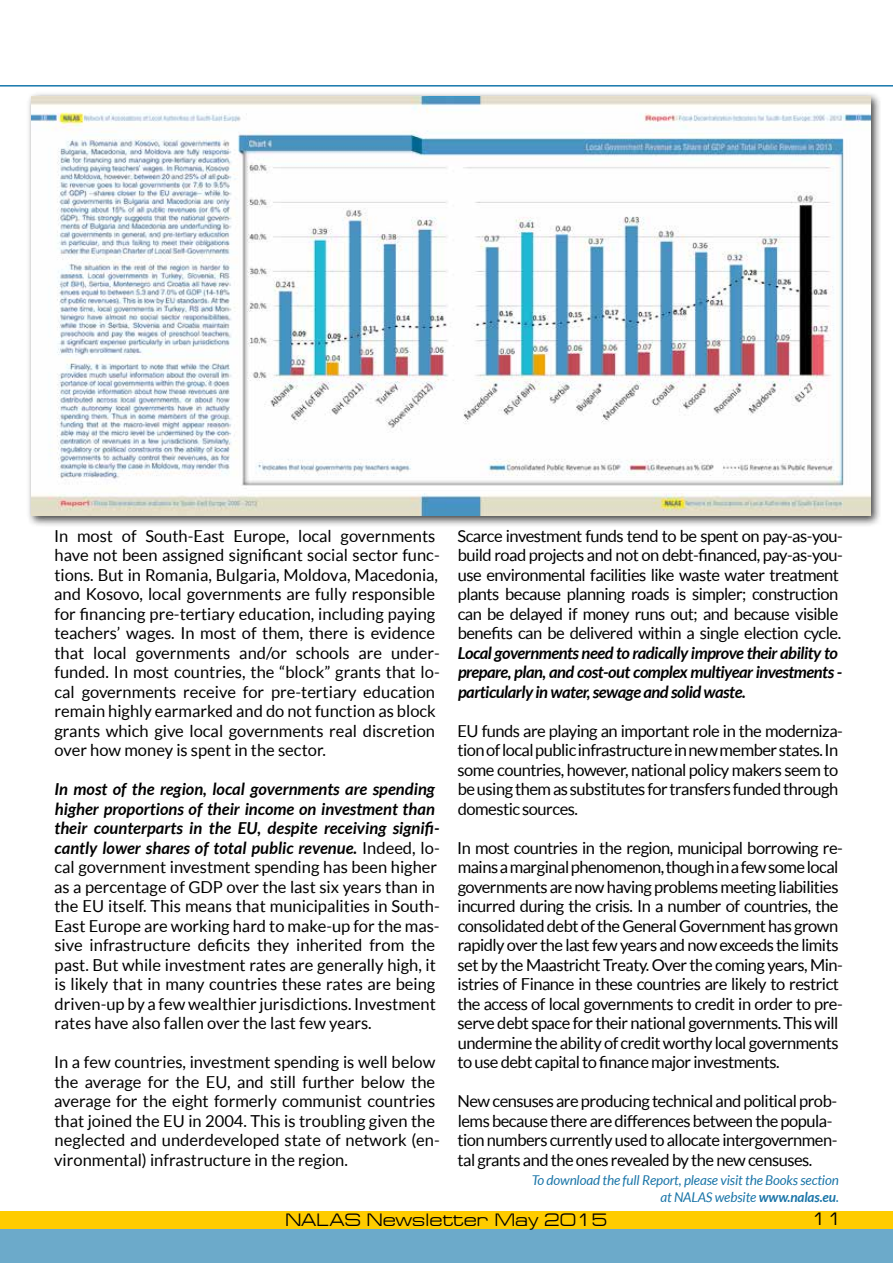
<style>
.page{position:relative;width:893px;height:1263px;background:#fff}
.page>*{position:absolute;margin:0;border:0;box-sizing:border-box;transform-origin:0 0}
.t1{font:18px "Europe Ext";color:#000}
.t2{font:16.5px/19.5px "Lato";color:#000}
.t3{font:16.5px/19.5px "Lato";letter-spacing:-.03em;color:#000}
.t4{font:italic 700 16.5px/19.5px "Lato";letter-spacing:-.03em;color:#000}
.t5{font:italic 13.5px/16.5px "Lato";letter-spacing:-.01em;color:#1a75a8;text-align:right}
.s1{font-weight:700;font-style:italic}
.s2{font-weight:700}
</style>
<div class="page">
<div style="left:0;top:1227px;width:893px;height:36px;background:#6caaca"></div>
<div style="left:0;top:1211px;width:893px;height:17px;background:#fc0"></div>
<hr style="left:0;top:85px;width:893px;height:2px;background:#1677ac">
<div style="left:26px;top:91px;width:855px;height:436px;background:#000;opacity:.75"></div>
<img style="left:31px;top:96px;width:839px;height:420px">
<p class="t2" style="left:54px;top:526px;width:387px">In most of South-East Europe, local governments have not been assigned significant social sector func&shy;tions. But in Romania, Bulgaria, Moldova, Macedonia, and Kosovo, local governments are fully responsible for financing pre-tertiary education, including paying teachers’ wages. In most of them, there is evidence that local governments and/or schools are under&shy;funded. In most countries, the “block” grants that lo&shy;cal governments receive for pre-tertiary education remain highly earmarked and do not function as block grants which give local governments real discretion over how money is spent in the sector.</p>
<p class="t2" style="left:54px;top:779px;width:387px"><span class="s1">In most of the region, local governments are spending higher proportions of their income on investment than their counterparts in the EU, despite receiving signifi&shy;cantly lower shares of total public revenue.</span> Indeed, lo&shy;cal government investment spending has been higher as a percentage of GDP over the last six years than in the EU itself. This means that municipalities in South-East Europe are working hard to make-up for the mas&shy;sive infrastructure deficits they inherited from the past. But while investment rates are generally high, it is likely that in many countries these rates are being driven-up by a few wealthier jurisdictions. Investment rates have also fallen over the last few years.</p>
<p class="t2" style="left:54px;top:1052px;width:387px">In a few countries, investment spending is well below the average for the EU, and still further below the average for the eight formerly communist countries that joined the EU in 2004. This is troubling given the neglected and underdeveloped state of network (en&shy;vironmental) infrastructure in the region.</p>
<p class="t3" style="left:457px;top:526px;width:387px">Scarce investment funds tend to be spent on pay-as-you&shy;build road projects and not on debt-financed, pay-as-you&shy;use environmental facilities like waste water treatment plants because planning roads is simpler; construction can be delayed if money runs out; and because visible benefits can be delivered within a single election cycle.</p>
<p class="t4" style="left:458px;top:643px;width:386px">Local governments need to radically improve their ability to prepare, plan, and cost-out complex multiyear investments - particularly in water, sewage and solid waste.</p>
<p class="t3" style="left:457px;top:721px;width:387px">EU funds are playing an important role in the moderniza&shy;tion of local public infrastructure in new member states. In some countries, however, national policy makers seem to be using them as substitutes for transfers funded through domestic sources.</p>
<p class="t3" style="left:457px;top:838px;width:387px">In most countries in the region, municipal borrowing re&shy;mains a marginal phenomenon, though in a few some local governments are now having problems meeting liabilities incurred during the crisis. In a number of countries, the consolidated debt of the General Government has grown rapidly over the last few years and now exceeds the limits set by the Maastricht Treaty. Over the coming years, Min&shy;istries of Finance in these countries are likely to restrict the access of local governments to credit in order to pre&shy;serve debt space for their national governments. This will undermine the ability of credit worthy local governments to use debt capital to finance major investments.</p>
<p class="t3" style="left:457px;top:1091px;width:381px">New censuses are producing technical and political prob&shy;lems because there are differences between the popula&shy;tion numbers currently used to allocate intergovernmen&shy;tal grants and the ones revealed by the new censuses.</p>
<p class="t5" style="left:532px;top:1172px;width:309px">To download the full Report, please visit the Books section at NALAS website <span class="s2">www.nalas.eu</span>.</p>
<p class="t1" style="left:285px;top:1210px;width:324px">NALAS Newsletter May 2015</p>
<p class="t1" style="left:811px;top:1209px;width:33px">11</p>
</div>
